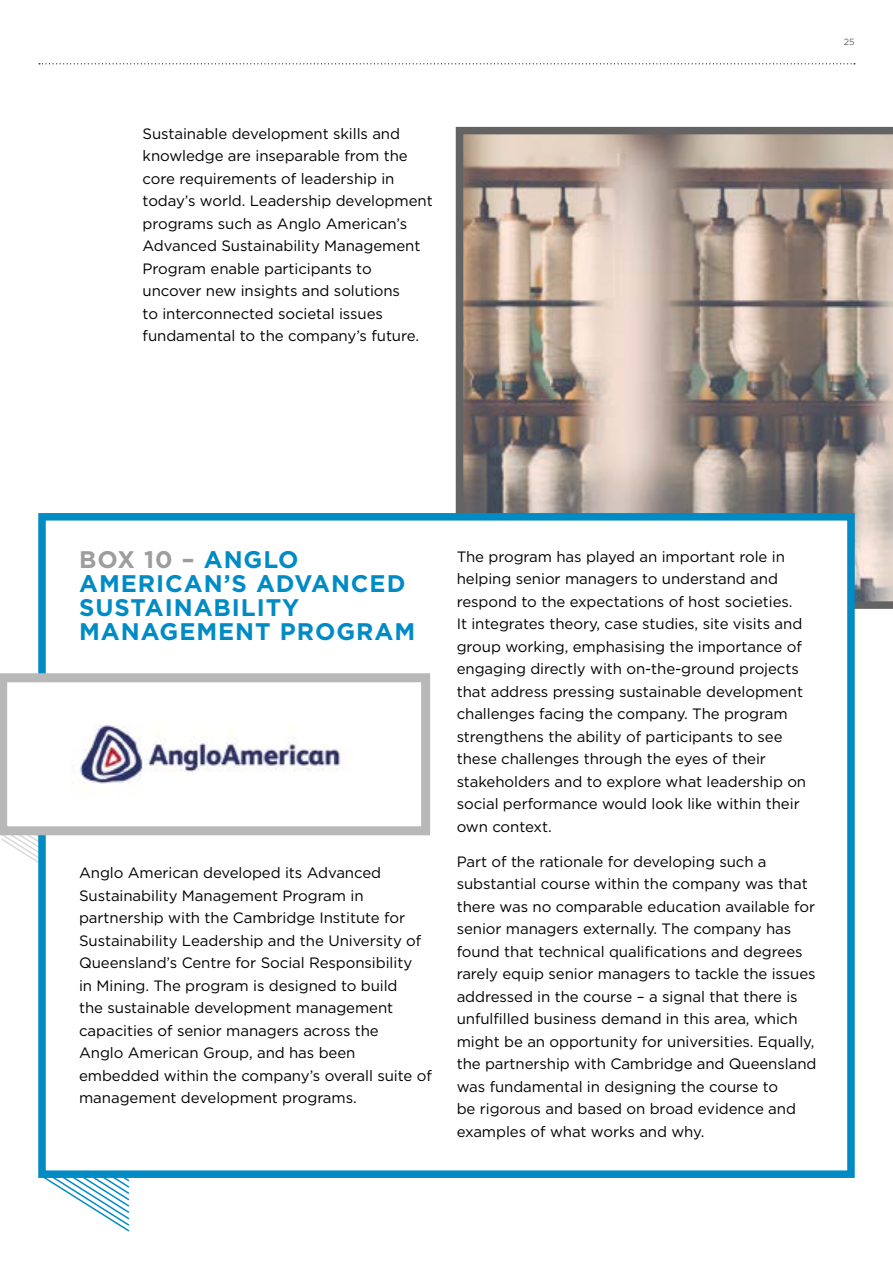
<style>
.page{position:relative;width:893px;height:1263px;background:#fff}
.page>*{position:absolute;margin:0;border:0;box-sizing:border-box;transform-origin:0 0}
.t1{font:700 24px/24px "Gotham";letter-spacing:.04em;color:#008bc5}
.t2{font:15px/22.5px "Gotham";letter-spacing:-.005em;color:#000}
.t3{font:9px "Gotham";color:#616366}
.s1{color:#9d9d9c}
</style>
<div class="page">
<svg style="left:39px;top:63px;width:816px;height:1px"></svg>
<svg style="left:456px;top:127px;width:437px;height:482px;background:#a89a90"></svg>
<svg style="left:0;top:835px;width:38px;height:28px"></svg>
<svg style="left:43px;top:1178px;width:87px;height:54px"></svg>
<div style="left:38px;top:513px;width:817px;height:665px;background:#fff;border:8px solid #008bc5"></div>
<svg style="left:0;top:673px;width:430px;height:162px"></svg>
<p class="t2" style="left:143px;top:122px;width:292px">Sustainable development skills and knowledge are inseparable from the core requirements of leadership in today’s world. Leadership development programs such as Anglo American’s Advanced Sustainability Management Program enable participants to uncover new insights and solutions<br>to interconnected societal issues fundamental to the company’s future.</p>
<p class="t3" style="left:844px;top:37px;width:12px">25</p>
<h1 class="t1" style="left:79px;top:547px;width:338px"><span class="s1">BOX 10 –</span> ANGLO<br>AMERICAN’S ADVANCED<br>SUSTAINABILITY<br>MANAGEMENT PROGRAM</h1>
<p class="t2" style="left:79px;top:861px;width:354px">Anglo American developed its Advanced Sustainability Management Program in partnership with the Cambridge Institute for Sustainability Leadership and the University of Queensland’s Centre for Social Responsibility<br>in Mining. The program is designed to build<br>the sustainable development management capacities of senior managers across the<br>Anglo American Group, and has been embedded within the company’s overall suite of management development programs.</p>
<p class="t2" style="left:457px;top:545px;width:351px">The program has played an important role in helping senior managers to understand and respond to the expectations of host societies.<br>It integrates theory, case studies, site visits and group working, emphasising the importance of engaging directly with on-the-ground projects that address pressing sustainable development challenges facing the company. The program strengthens the ability of participants to see these challenges through the eyes of their stakeholders and to explore what leadership on social performance would look like within their own context.</p>
<p class="t2" style="left:457px;top:850px;width:361px">Part of the rationale for developing such a substantial course within the company was that there was no comparable education available for senior managers externally. The company has found that technical qualifications and degrees rarely equip senior managers to tackle the issues addressed in the course – a signal that there is unfulfilled business demand in this area, which might be an opportunity for universities. Equally, the partnership with Cambridge and Queensland was fundamental in designing the course to<br>be rigorous and based on broad evidence and examples of what works and why.</p>
</div>
